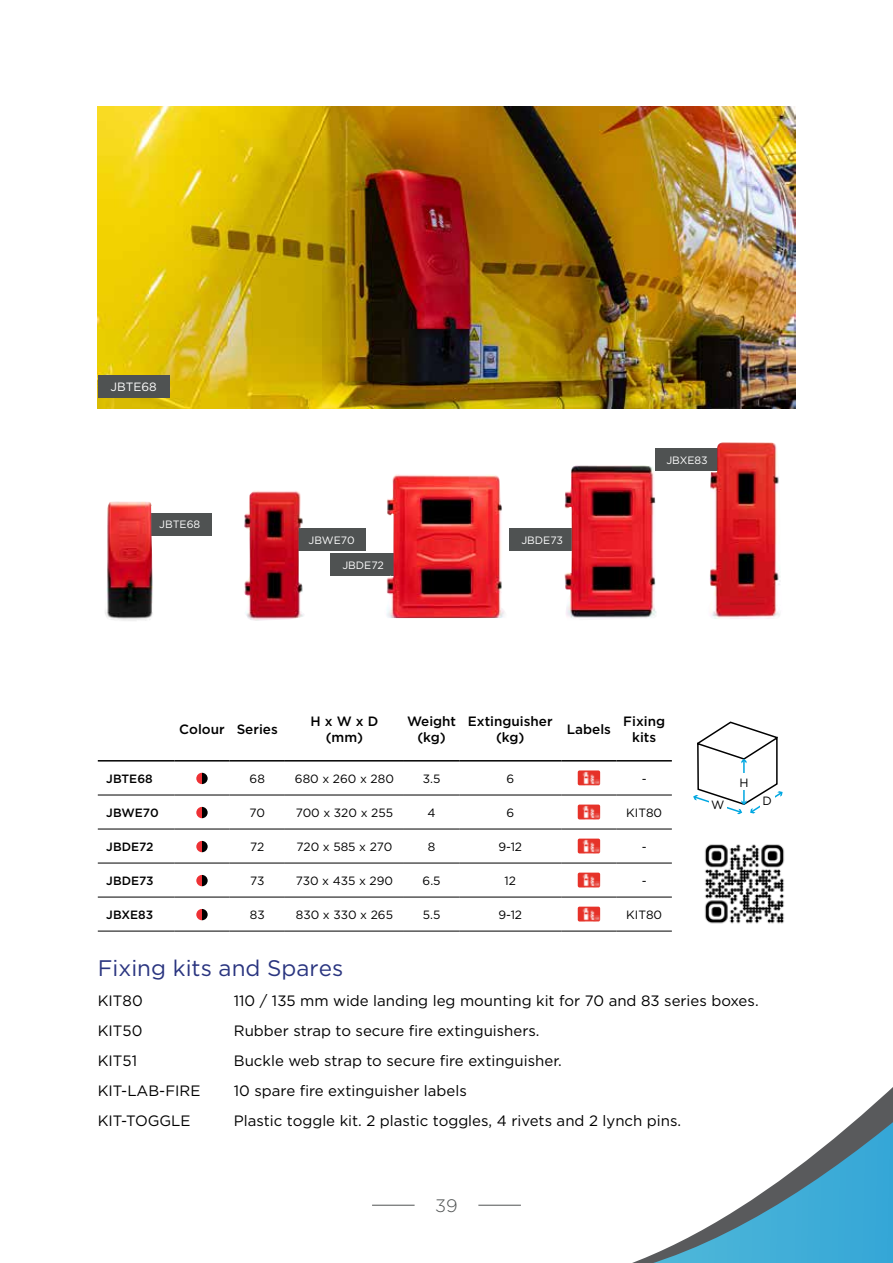
<style>
.page{position:relative;width:893px;height:1263px;background:#fff}
.page>*{position:absolute;margin:0;border:0;box-sizing:border-box;transform-origin:0 0}
.t1{font:22.5px "Gotham";color:#2a3580}
.t2{font:300 18px "Gotham";color:#4f5252}
.t3{font:15px "Gotham";color:#000}
.t4{font:500 13.5px/16.2px "Gotham";color:#000;text-align:center}
.t5{font:12px "Gotham";color:#000}
.t6{font:500 12px "Gotham";color:#000}
.t7{font:12px "Gotham";color:#fff}
.t8{font:10.65px "Gotham";color:#fff}
</style>
<div class="page">
<svg style="left:632px;top:1094px;width:261px;height:169px"></svg>
<svg style="left:98px;top:761px;width:574px;height:170px"></svg>
<hr style="left:98px;top:760px;width:76px;height:1px;background:#000">
<hr style="left:174px;top:760px;width:56px;height:1px;background:#000">
<hr style="left:230px;top:760px;width:55px;height:1px;background:#000">
<hr style="left:285px;top:760px;width:119px;height:1px;background:#000">
<hr style="left:404px;top:760px;width:55px;height:1px;background:#000">
<hr style="left:459px;top:760px;width:102px;height:1px;background:#000">
<hr style="left:561px;top:760px;width:56px;height:1px;background:#000">
<hr style="left:617px;top:760px;width:55px;height:1px;background:#000">
<hr style="left:98px;top:795px;width:76px;height:1px;background:#000">
<hr style="left:174px;top:795px;width:56px;height:1px;background:#000">
<hr style="left:230px;top:795px;width:55px;height:1px;background:#000">
<hr style="left:285px;top:795px;width:119px;height:1px;background:#000">
<hr style="left:404px;top:795px;width:55px;height:1px;background:#000">
<hr style="left:459px;top:795px;width:102px;height:1px;background:#000">
<hr style="left:561px;top:795px;width:56px;height:1px;background:#000">
<hr style="left:617px;top:795px;width:55px;height:1px;background:#000">
<hr style="left:98px;top:829px;width:76px;height:1px;background:#000">
<hr style="left:174px;top:829px;width:56px;height:1px;background:#000">
<hr style="left:230px;top:829px;width:55px;height:1px;background:#000">
<hr style="left:285px;top:829px;width:119px;height:1px;background:#000">
<hr style="left:404px;top:829px;width:55px;height:1px;background:#000">
<hr style="left:459px;top:829px;width:102px;height:1px;background:#000">
<hr style="left:561px;top:829px;width:56px;height:1px;background:#000">
<hr style="left:617px;top:829px;width:55px;height:1px;background:#000">
<hr style="left:98px;top:863px;width:76px;height:1px;background:#000">
<hr style="left:174px;top:863px;width:56px;height:1px;background:#000">
<hr style="left:230px;top:863px;width:55px;height:1px;background:#000">
<hr style="left:285px;top:863px;width:119px;height:1px;background:#000">
<hr style="left:404px;top:863px;width:55px;height:1px;background:#000">
<hr style="left:459px;top:863px;width:102px;height:1px;background:#000">
<hr style="left:561px;top:863px;width:56px;height:1px;background:#000">
<hr style="left:617px;top:863px;width:55px;height:1px;background:#000">
<hr style="left:98px;top:897px;width:76px;height:1px;background:#000">
<hr style="left:174px;top:897px;width:56px;height:1px;background:#000">
<hr style="left:230px;top:897px;width:55px;height:1px;background:#000">
<hr style="left:285px;top:897px;width:119px;height:1px;background:#000">
<hr style="left:404px;top:897px;width:55px;height:1px;background:#000">
<hr style="left:459px;top:897px;width:102px;height:1px;background:#000">
<hr style="left:561px;top:897px;width:56px;height:1px;background:#000">
<hr style="left:617px;top:897px;width:55px;height:1px;background:#000">
<hr style="left:98px;top:931px;width:76px;height:1px;background:#000">
<hr style="left:174px;top:931px;width:56px;height:1px;background:#000">
<hr style="left:230px;top:931px;width:55px;height:1px;background:#000">
<hr style="left:285px;top:931px;width:119px;height:1px;background:#000">
<hr style="left:404px;top:931px;width:55px;height:1px;background:#000">
<hr style="left:459px;top:931px;width:102px;height:1px;background:#000">
<hr style="left:561px;top:931px;width:56px;height:1px;background:#000">
<hr style="left:617px;top:931px;width:55px;height:1px;background:#000">
<svg style="left:196px;top:773px;width:12px;height:11px"></svg>
<img style="left:578px;top:770px;width:22px;height:15px">
<svg style="left:196px;top:807px;width:12px;height:11px"></svg>
<img style="left:578px;top:804px;width:22px;height:15px">
<svg style="left:196px;top:841px;width:12px;height:11px"></svg>
<img style="left:578px;top:838px;width:22px;height:15px">
<svg style="left:196px;top:875px;width:12px;height:11px"></svg>
<img style="left:578px;top:873px;width:22px;height:14px">
<svg style="left:196px;top:909px;width:12px;height:11px"></svg>
<img style="left:578px;top:907px;width:22px;height:14px">
<svg style="left:693px;top:721px;width:90px;height:93px"></svg>
<hr style="left:743px;top:760px;width:2px;height:43px;background:#00a7e1">
<div style="left:735px;top:773px;width:18px;height:17px;background:#fff"></div>
<div style="left:148px;top:513px;width:64px;height:22px;background:#4f5252"></div>
<div style="left:297px;top:529px;width:69px;height:22px;background:#4f5252"></div>
<div style="left:331px;top:553px;width:65px;height:22px;background:#4f5252"></div>
<div style="left:510px;top:528px;width:65px;height:22px;background:#4f5252"></div>
<div style="left:655px;top:449px;width:64px;height:22px;background:#4f5252"></div>
<img style="left:105px;top:501px;width:48px;height:120px">
<img style="left:244px;top:491px;width:61px;height:130px">
<img style="left:383px;top:474px;width:122px;height:144px">
<img style="left:563px;top:465px;width:93px;height:153px">
<img style="left:705px;top:442px;width:75px;height:177px">
<img style="left:98px;top:106px;width:697px;height:302px">
<div style="left:98px;top:375px;width:72px;height:23px;background:#4f5252"></div>
<div style="left:98px;top:953px;width:697px;height:182px;background:#fff"></div>
<img style="left:704px;top:844px;width:81px;height:80px">
<hr style="left:478px;top:1205px;width:43px;height:1px;background:#4f5252">
<hr style="left:372px;top:1205px;width:43px;height:1px;background:#4f5252">
<p class="t7" style="left:111px;top:379px;width:48px">JBTE68</p>
<p class="t8" style="left:159px;top:518px;width:43px">JBTE68</p>
<p class="t8" style="left:309px;top:534px;width:48px">JBWE70</p>
<p class="t8" style="left:342px;top:558px;width:43px">JBDE72</p>
<p class="t8" style="left:521px;top:533px;width:43px">JBDE73</p>
<p class="t8" style="left:666px;top:453px;width:43px">JBXE83</p>
<p class="t4" style="left:179px;top:721px;width:100px">Colour Series</p>
<p class="t4" style="left:311px;top:713px;width:69px">H x W x D (mm)</p>
<p class="t4" style="left:407px;top:713px;width:51px">Weight (kg)</p>
<p class="t4" style="left:468px;top:713px;width:86px">Extinguisher (kg)</p>
<p class="t4" style="left:567px;top:721px;width:46px">Labels</p>
<p class="t4" style="left:623px;top:713px;width:43px">Fixing kits</p>
<p class="t6" style="left:106px;top:771px;width:48px">JBTE68</p>
<p class="t5" style="left:250px;top:771px;width:17px">68</p>
<p class="t5" style="left:295px;top:771px;width:100px">680 x 260 x 280</p>
<p class="t5" style="left:423px;top:771px;width:19px">3.5</p>
<p class="t5" style="left:506px;top:771px;width:9px">6</p>
<p class="t5" style="left:642px;top:771px;width:6px">-</p>
<p class="t6" style="left:106px;top:805px;width:54px">JBWE70</p>
<p class="t5" style="left:249px;top:805px;width:17px">70</p>
<p class="t5" style="left:296px;top:805px;width:99px">700 x 320 x 255</p>
<p class="t5" style="left:428px;top:805px;width:10px">4</p>
<p class="t5" style="left:506px;top:805px;width:9px">6</p>
<p class="t5" style="left:626px;top:805px;width:37px">KIT80</p>
<p class="t6" style="left:106px;top:839px;width:49px">JBDE72</p>
<p class="t5" style="left:250px;top:839px;width:16px">72</p>
<p class="t5" style="left:297px;top:839px;width:97px">720 x 585 x 270</p>
<p class="t5" style="left:428px;top:839px;width:9px">8</p>
<p class="t5" style="left:498px;top:839px;width:25px">9-12</p>
<p class="t5" style="left:642px;top:839px;width:6px">-</p>
<p class="t6" style="left:106px;top:873px;width:49px">JBDE73</p>
<p class="t5" style="left:250px;top:873px;width:16px">73</p>
<p class="t5" style="left:296px;top:873px;width:99px">730 x 435 x 290</p>
<p class="t5" style="left:423px;top:873px;width:20px">6.5</p>
<p class="t5" style="left:504px;top:873px;width:13px">12</p>
<p class="t5" style="left:642px;top:873px;width:6px">-</p>
<p class="t6" style="left:106px;top:907px;width:48px">JBXE83</p>
<p class="t5" style="left:250px;top:907px;width:16px">83</p>
<p class="t5" style="left:296px;top:907px;width:99px">830 x 330 x 265</p>
<p class="t5" style="left:423px;top:907px;width:19px">5.5</p>
<p class="t5" style="left:498px;top:907px;width:25px">9-12</p>
<p class="t5" style="left:626px;top:907px;width:37px">KIT80</p>
<p class="t5" style="left:739px;top:775px;width:11px">H</p>
<p class="t5" style="left:711px;top:797px;width:15px">W</p>
<p class="t5" style="left:762px;top:793px;width:11px">D</p>
<h1 class="t1" style="left:98px;top:954px;width:247px">Fixing kits and Spares</h1>
<p class="t3" style="left:98px;top:991px;width:46px">KIT80</p>
<p class="t3" style="left:234px;top:991px;width:526px">110 / 135 mm wide landing leg mounting kit for 70 and 83 series boxes.</p>
<p class="t3" style="left:98px;top:1021px;width:46px">KIT50</p>
<p class="t3" style="left:234px;top:1021px;width:307px">Rubber strap to secure fire extinguishers.</p>
<p class="t3" style="left:98px;top:1051px;width:41px">KIT51</p>
<p class="t3" style="left:234px;top:1051px;width:329px">Buckle web strap to secure fire extinguisher.</p>
<p class="t3" style="left:98px;top:1081px;width:104px">KIT-LAB-FIRE</p>
<p class="t3" style="left:234px;top:1081px;width:234px">10 spare fire extinguisher labels</p>
<p class="t3" style="left:98px;top:1111px;width:94px">KIT-TOGGLE</p>
<p class="t3" style="left:234px;top:1111px;width:449px">Plastic toggle kit. 2 plastic toggles, 4 rivets and 2 lynch pins.</p>
<p class="t2" style="left:435px;top:1195px;width:24px">39</p>
</div>
